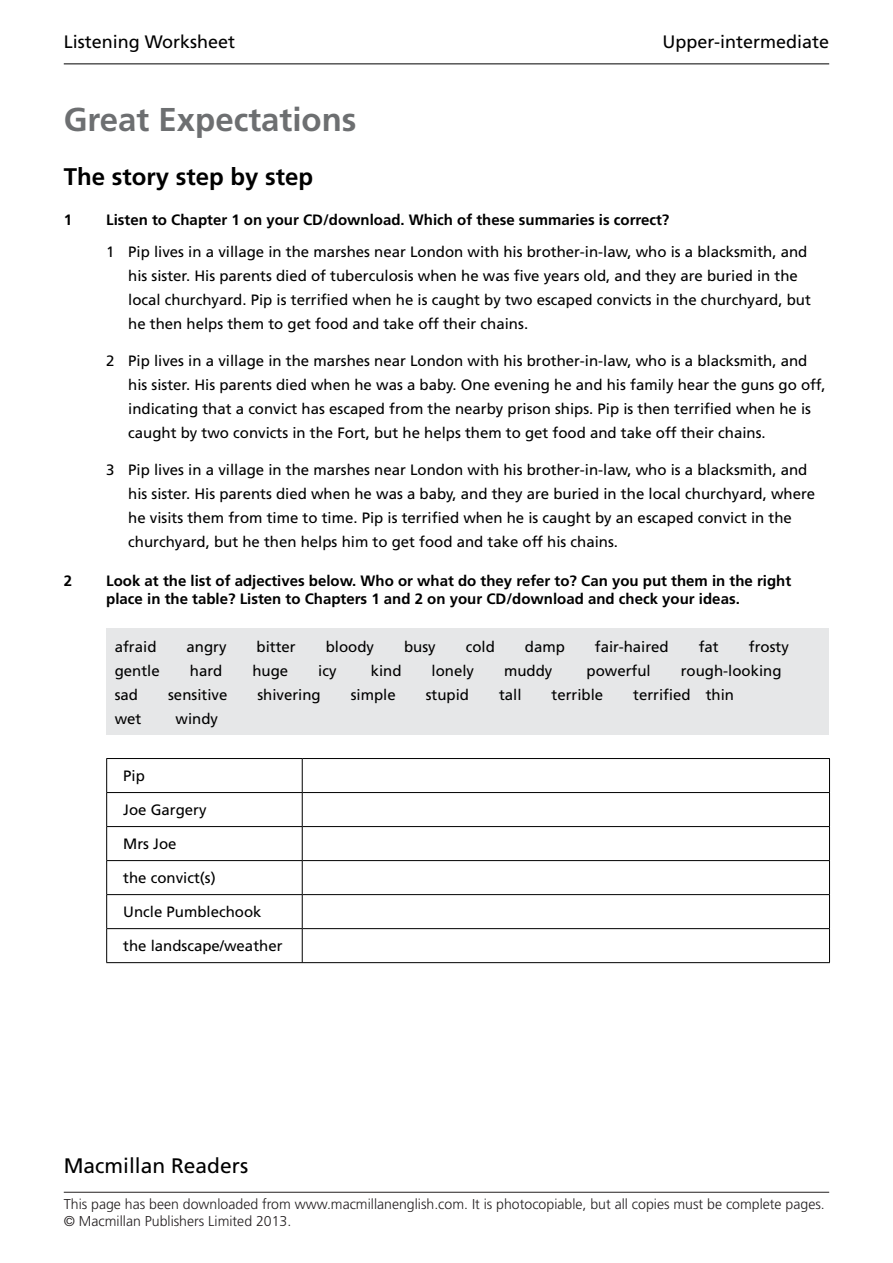
<style>
.page{position:relative;width:893px;height:1263px;background:#fff}
.page>*{position:absolute;margin:0;border:0;box-sizing:border-box;transform-origin:0 0}
.t1{font:700 33px "Frutiger";color:#6d6f71}
.t2{font:700 24px "Frutiger";color:#000}
.t3{font:21px "Frutiger";color:#000}
.t4{font:18px "Frutiger";color:#000}
.t5{font:15px/24px "Frutiger";color:#000}
.t6{font:700 15px/18px "Frutiger";color:#000}
.t7{font:300 14.25px/17.1px "Frutiger LT Std";color:#231f20}
.t8{font:12.75px "Frutiger";color:#000}
.s1{font-weight:700}
</style>
<div class="page">
<hr style="left:64px;top:63px;width:765px;height:1px;background:#000">
<div style="left:106px;top:629px;width:723px;height:106px;background:#e6e7e8"></div>
<hr style="left:106px;top:758px;width:196px;height:1px;background:#000">
<hr style="left:106px;top:759px;width:1px;height:33px;background:#000">
<hr style="left:302px;top:758px;width:528px;height:1px;background:#000">
<hr style="left:302px;top:759px;width:1px;height:33px;background:#000">
<hr style="left:829px;top:759px;width:1px;height:33px;background:#000">
<hr style="left:106px;top:792px;width:196px;height:1px;background:#000">
<hr style="left:106px;top:793px;width:1px;height:33px;background:#000">
<hr style="left:302px;top:792px;width:528px;height:1px;background:#000">
<hr style="left:302px;top:793px;width:1px;height:33px;background:#000">
<hr style="left:829px;top:793px;width:1px;height:33px;background:#000">
<hr style="left:106px;top:826px;width:196px;height:1px;background:#000">
<hr style="left:106px;top:827px;width:1px;height:33px;background:#000">
<hr style="left:302px;top:826px;width:528px;height:1px;background:#000">
<hr style="left:302px;top:827px;width:1px;height:33px;background:#000">
<hr style="left:829px;top:827px;width:1px;height:33px;background:#000">
<hr style="left:106px;top:860px;width:196px;height:1px;background:#000">
<hr style="left:106px;top:861px;width:1px;height:33px;background:#000">
<hr style="left:302px;top:860px;width:528px;height:1px;background:#000">
<hr style="left:302px;top:861px;width:1px;height:33px;background:#000">
<hr style="left:829px;top:861px;width:1px;height:33px;background:#000">
<hr style="left:106px;top:894px;width:196px;height:1px;background:#000">
<hr style="left:106px;top:895px;width:1px;height:33px;background:#000">
<hr style="left:302px;top:894px;width:528px;height:1px;background:#000">
<hr style="left:302px;top:895px;width:1px;height:33px;background:#000">
<hr style="left:829px;top:895px;width:1px;height:33px;background:#000">
<hr style="left:106px;top:928px;width:196px;height:1px;background:#000">
<hr style="left:106px;top:929px;width:1px;height:33px;background:#000">
<hr style="left:302px;top:928px;width:528px;height:1px;background:#000">
<hr style="left:302px;top:929px;width:1px;height:33px;background:#000">
<hr style="left:829px;top:929px;width:1px;height:33px;background:#000">
<hr style="left:106px;top:962px;width:724px;height:1px;background:#000">
<hr style="left:64px;top:1192px;width:765px;height:1px;background:#231f20">
<p class="t4" style="left:64px;top:32px;width:173px">Listening Worksheet</p>
<p class="t4" style="left:662px;top:32px;width:168px">Upper-intermediate</p>
<h1 class="t1" style="left:64px;top:100px;width:294px">Great Expectations</h1>
<h2 class="t2" style="left:64px;top:163px;width:251px">The story step by step</h2>
<p class="t6" style="left:64px;top:210px;width:10px">1</p>
<p class="t6" style="left:106px;top:210px;width:565px">Listen to Chapter 1 on your CD/download. Which of these summaries is correct?</p>
<p class="t5" style="left:128px;top:240px;width:684px;text-indent:-22px">1 Pip lives in a village in the marshes near London with his brother-in-law, who is a blacksmith, and his sister. His parents died of tuberculosis when he was five years old, and they are buried in the local churchyard. Pip is terrified when he is caught by two escaped convicts in the churchyard, but he then helps them to get food and take off their chains.</p>
<p class="t5" style="left:128px;top:349px;width:699px;text-indent:-22px">2 Pip lives in a village in the marshes near London with his brother-in-law, who is a blacksmith, and his sister. His parents died when he was a baby. One evening he and his family hear the guns go off, indicating that a convict has escaped from the nearby prison ships. Pip is then terrified when he is caught by two convicts in the Fort, but he helps them to get food and take off their chains.</p>
<p class="t5" style="left:128px;top:457px;width:688px;text-indent:-22px">3 Pip lives in a village in the marshes near London with his brother-in-law, who is a blacksmith, and his sister. His parents died when he was a baby, and they are buried in the local churchyard, where he visits them from time to time. Pip is terrified when he is caught by an escaped convict in the churchyard, but he then helps him to get food and take off his chains.</p>
<p class="t6" style="left:64px;top:572px;width:10px">2</p>
<p class="t6" style="left:106px;top:572px;width:686px">Look at the list of adjectives below. Who or what do they refer to? Can you put them in the right place in the table? Listen to Chapters 1 and 2 on your CD/download and check your ideas.</p>
<p class="t5" style="left:115px;top:634px;width:43px">afraid</p>
<p class="t5" style="left:186px;top:634px;width:42px">angry</p>
<p class="t5" style="left:256px;top:634px;width:41px">bitter</p>
<p class="t5" style="left:326px;top:634px;width:50px">bloody</p>
<p class="t5" style="left:404px;top:634px;width:33px">busy</p>
<p class="t5" style="left:466px;top:634px;width:31px">cold</p>
<p class="t5" style="left:525px;top:634px;width:42px">damp</p>
<p class="t5" style="left:595px;top:634px;width:75px">fair-haired</p>
<p class="t5" style="left:699px;top:634px;width:22px">fat</p>
<p class="t5" style="left:749px;top:634px;width:42px">frosty</p>
<p class="t5" style="left:115px;top:658px;width:47px">gentle</p>
<p class="t5" style="left:190px;top:658px;width:34px">hard</p>
<p class="t5" style="left:252px;top:658px;width:37px">huge</p>
<p class="t5" style="left:318px;top:658px;width:20px">icy</p>
<p class="t5" style="left:371px;top:658px;width:32px">kind</p>
<p class="t5" style="left:431px;top:658px;width:44px">lonely</p>
<p class="t5" style="left:504px;top:658px;width:50px">muddy</p>
<p class="t5" style="left:587px;top:658px;width:66px">powerful</p>
<p class="t5" style="left:681px;top:658px;width:102px">rough-looking</p>
<p class="t5" style="left:115px;top:682px;width:25px">sad</p>
<p class="t5" style="left:168px;top:682px;width:61px">sensitive</p>
<p class="t5" style="left:257px;top:682px;width:65px">shivering</p>
<p class="t5" style="left:351px;top:682px;width:47px">simple</p>
<p class="t5" style="left:426px;top:682px;width:45px">stupid</p>
<p class="t5" style="left:499px;top:682px;width:24px">tall</p>
<p class="t5" style="left:552px;top:682px;width:53px">terrible</p>
<p class="t5" style="left:633px;top:682px;width:102px">terrified thin</p>
<p class="t5" style="left:115px;top:706px;width:28px">wet</p>
<p class="t5" style="left:176px;top:706px;width:44px">windy</p>
<p class="t5" style="left:123px;top:764px;width:23px">Pip</p>
<p class="t5" style="left:123px;top:798px;width:85px">Joe Gargery</p>
<p class="t5" style="left:123px;top:832px;width:55px">Mrs Joe</p>
<p class="t5" style="left:123px;top:866px;width:94px">the convict(s)</p>
<p class="t5" style="left:123px;top:900px;width:140px">Uncle Pumblechook</p>
<p class="t5" style="left:123px;top:934px;width:161px">the landscape/weather</p>
<h3 class="t3" style="left:64px;top:1153px;width:186px">Macmillan Readers</h3>
<p class="t8" style="left:64px;top:1193px;width:754px">This page has been downloaded from <span class="s1">www.macmillanenglish.com.</span> It is photocopiable, but all copies must be complete pages.</p>
<p class="t7" style="left:64px;top:1196px;width:762px">This page has been downloaded from www.macmillanenglish.com. It is photocopiable, but all copies must be complete pages. © Macmillan Publishers Limited 2013.</p>
</div>
